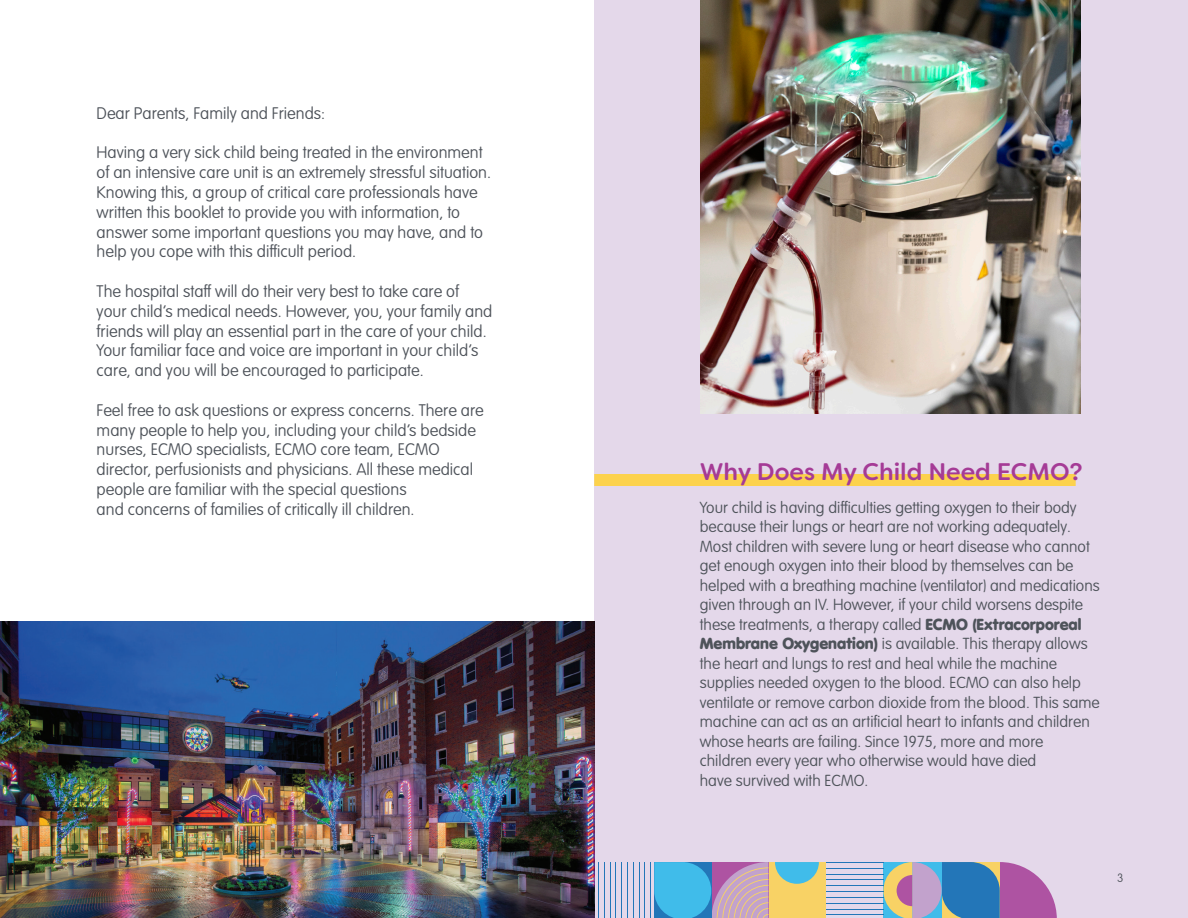
<style>
.page{position:relative;width:1188px;height:918px;background:#fff}
.page>*{position:absolute;margin:0;border:0;box-sizing:border-box;transform-origin:0 0}
.Bullet_1{font:500 24px "Filson Soft";color:#a53b96}
.t1{font:300 16.5px/19.8px "VAG Rounded Next";color:#4e535a}
.Bullet_1-2{font:300 15.75px/19.5px "VAG Rounded Next";color:#4e535a}
.t2{font:300 12px "VAG Rounded Next";color:#4e535a}
.s1{font-weight:900}
</style>
<div class="page">
<div style="left:594px;top:0;width:594px;height:918px;background:#e4d8ea"></div>
<img style="left:701px;top:0;width:379px;height:414px">
<img style="left:0;top:621px;width:594px;height:297px">
<svg style="left:883px;top:862px;width:174px;height:56px;background:#8b89b0"></svg>
<div style="left:768px;top:862px;width:58px;height:56px;background:#f8d265"></div>
<svg style="left:775px;top:862px;width:44px;height:22px"></svg>
<hr style="left:826px;top:862px;width:57px;height:1px;background:#0165af">
<hr style="left:826px;top:868px;width:57px;height:1px;background:#0165af">
<hr style="left:826px;top:874px;width:57px;height:1px;background:#0165af">
<hr style="left:826px;top:880px;width:57px;height:1px;background:#0165af">
<hr style="left:826px;top:885px;width:57px;height:1px;background:#0165af">
<hr style="left:826px;top:891px;width:57px;height:1px;background:#0165af">
<hr style="left:826px;top:897px;width:57px;height:1px;background:#0165af">
<hr style="left:826px;top:903px;width:57px;height:1px;background:#0165af">
<hr style="left:826px;top:909px;width:57px;height:1px;background:#0165af">
<hr style="left:826px;top:914px;width:57px;height:1px;background:#0165af">
<svg style="left:654px;top:862px;width:114px;height:56px;background:#7ea3cc"></svg>
<hr style="left:598px;top:862px;width:1px;height:56px;background:#0165af">
<hr style="left:604px;top:862px;width:1px;height:56px;background:#0165af">
<hr style="left:610px;top:862px;width:1px;height:56px;background:#0165af">
<hr style="left:615px;top:862px;width:1px;height:56px;background:#0165af">
<hr style="left:621px;top:862px;width:1px;height:56px;background:#0165af">
<hr style="left:627px;top:862px;width:1px;height:56px;background:#0165af">
<hr style="left:633px;top:862px;width:1px;height:56px;background:#0165af">
<hr style="left:639px;top:862px;width:1px;height:56px;background:#0165af">
<hr style="left:644px;top:862px;width:1px;height:56px;background:#0165af">
<hr style="left:650px;top:862px;width:1px;height:56px;background:#0165af">
<div style="left:594px;top:474px;width:482px;height:12px;background:#fcd24d"></div>
<p class="t1" style="left:97px;top:104px;width:230px">Dear Parents, Family and Friends:</p>
<p class="t1" style="left:97px;top:143px;width:396px">Having a very sick child being treated in the environment of an intensive care unit is an extremely stressful situation.<br>Knowing this, a group of critical care professionals have written this booklet to provide you with information, to answer some important questions you may have, and to help you cope with this difficult period.</p>
<p class="t1" style="left:97px;top:282px;width:397px">The hospital staff will do their very best to take care of your child’s medical needs. However, you, your family and friends will play an essential part in the care of your child.<br>Your familiar face and voice are important in your child’s care, and you will be encouraged to participate.</p>
<p class="t1" style="left:97px;top:401px;width:389px">Feel free to ask questions or express concerns. There are many people to help you, including your child’s bedside nurses, ECMO specialists, ECMO core team, ECMO director, perfusionists and physicians. All these medical people are familiar with the special questions<br>and concerns of families of critically ill children.</p>
<p class="Bullet_1" style="left:700px;top:456px;width:384px">Why Does My Child Need ECMO?</p>
<p class="Bullet_1-2" style="left:700px;top:498px;width:401px">Your child is having difficulties getting oxygen to their body because their lungs or heart are not working adequately.<br>Most children with severe lung or heart disease who cannot get enough oxygen into their blood by themselves can be helped with a breathing machine (ventilator) and medications given through an IV. However, if your child worsens despite these treatments, a therapy called <span class="s1">ECMO (Extracorporeal Membrane Oxygenation)</span> is available. This therapy allows the heart and lungs to rest and heal while the machine supplies needed oxygen to the blood. ECMO can also help ventilate or remove carbon dioxide from the blood. This same machine can act as an artificial heart to infants and children whose hearts are failing. Since 1975, more and more<br>children every year who otherwise would have died<br>have survived with ECMO.</p>
<p class="t2" style="left:1117px;top:871px;width:8px">3</p>
</div>
